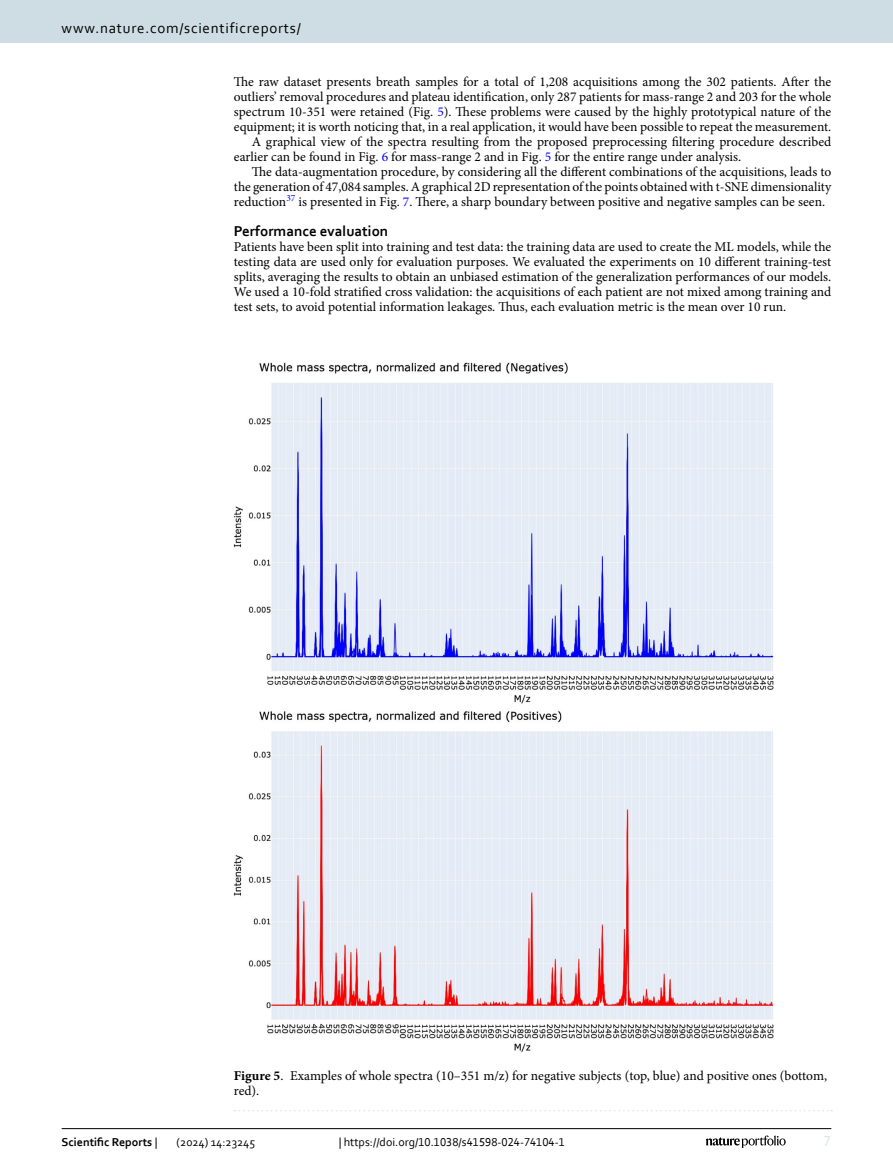
<style>
.page{position:relative;width:893px;height:1174px;background:#fff}
.page>*{position:absolute;margin:0;border:0;box-sizing:border-box;transform-origin:0 0}
.t1{font:15px "Corbel";letter-spacing:.05em;color:#000}
.Head_2{font:700 15px "Corbel";color:#000}
.t2{font:15px "Corbel";color:#d9e4eb}
.Body_Text{font:13.5px/15px "Minion Pro";color:#000;text-align:justify}
.Body_Text_Indent{font:13.5px/15px "Minion Pro";color:#000}
.Figure_Caption{font:13.5px/15px "Minion Pro";letter-spacing:-.005em;color:#000}
.t3{font:12px "Corbel";color:#000}
.t4{font:700 12px "Corbel";color:#000}
.s1{color:#00f}
.s2{font-weight:700}
.s3{font-weight:400}
</style>
<div class="page">
<img style="left:234px;top:362px;width:539px;height:690px">
<svg style="left:235px;top:1110px;width:597px;height:1px"></svg>
<hr style="left:62px;top:1128px;width:769px;height:1px;background:#000">
<svg style="left:706px;top:1135px;width:80px;height:12px"></svg>
<div style="left:0;top:0;width:893px;height:43px;background:#cedde4"></div>
<p class="t1" style="left:62px;top:18px;width:241px">www.nature.com/scientificreports/</p>
<p class="Body_Text" style="left:234px;top:74px;width:599px">The raw dataset presents breath samples for a total of 1,208 acquisitions among the 302 patients. After the outliers’ removal procedures and plateau identification, only 287 patients for mass-range 2 and 203 for the whole spectrum 10-351 were retained (Fig. <span class="s1">5</span>). These problems were caused by the highly prototypical nature of the equipment; it is worth noticing that, in a real application, it would have been possible to repeat the measurement.</p>
<p class="Body_Text_Indent" style="left:234px;top:134px;width:599px;text-indent:18px">A graphical view of the spectra resulting from the proposed preprocessing filtering procedure described earlier can be found in Fig. <span class="s1">6</span> for mass-range 2 and in Fig. <span class="s1">5</span> for the entire range under analysis.</p>
<p class="Body_Text_Indent" style="left:234px;top:164px;width:599px;text-align:justify;text-indent:18px">The data-augmentation procedure, by considering all the different combinations of the acquisitions, leads to the generation of 47,084 samples. A graphical 2D representation of the points obtained with t-SNE dimensionality reduction<sup>37</sup> is presented in Fig. <span class="s1">7</span>. There, a sharp boundary between positive and negative samples can be seen.</p>
<p class="Head_2" style="left:234px;top:221px;width:156px">Performance evaluation</p>
<p class="Body_Text" style="left:234px;top:239px;width:599px">Patients have been split into training and test data: the training data are used to create the ML models, while the testing data are used only for evaluation purposes. We evaluated the experiments on 10 different training-test splits, averaging the results to obtain an unbiased estimation of the generalization performances of our models.<br>We used a 10-fold stratified cross validation: the acquisitions of each patient are not mixed among training and test sets, to avoid potential information leakages. Thus, each evaluation metric is the mean over 10 run.</p>
<p class="Figure_Caption" style="left:234px;top:1068px;width:595px"><span class="s2">Figure 5</span>. Examples of whole spectra (10–351 m/z) for negative subjects (top, blue) and positive ones (bottom, red).</p>
<p class="t4" style="left:62px;top:1134px;width:97px">Scientific Reports <span class="s3">|</span></p>
<p class="t3" style="left:177px;top:1134px;width:80px">(2024) 14:23245</p>
<p class="t3" style="left:339px;top:1134px;width:228px">| https://doi.org/10.1038/s41598-024-74104-1</p>
<p class="t2" style="left:824px;top:1132px;width:9px">7</p>
</div>
